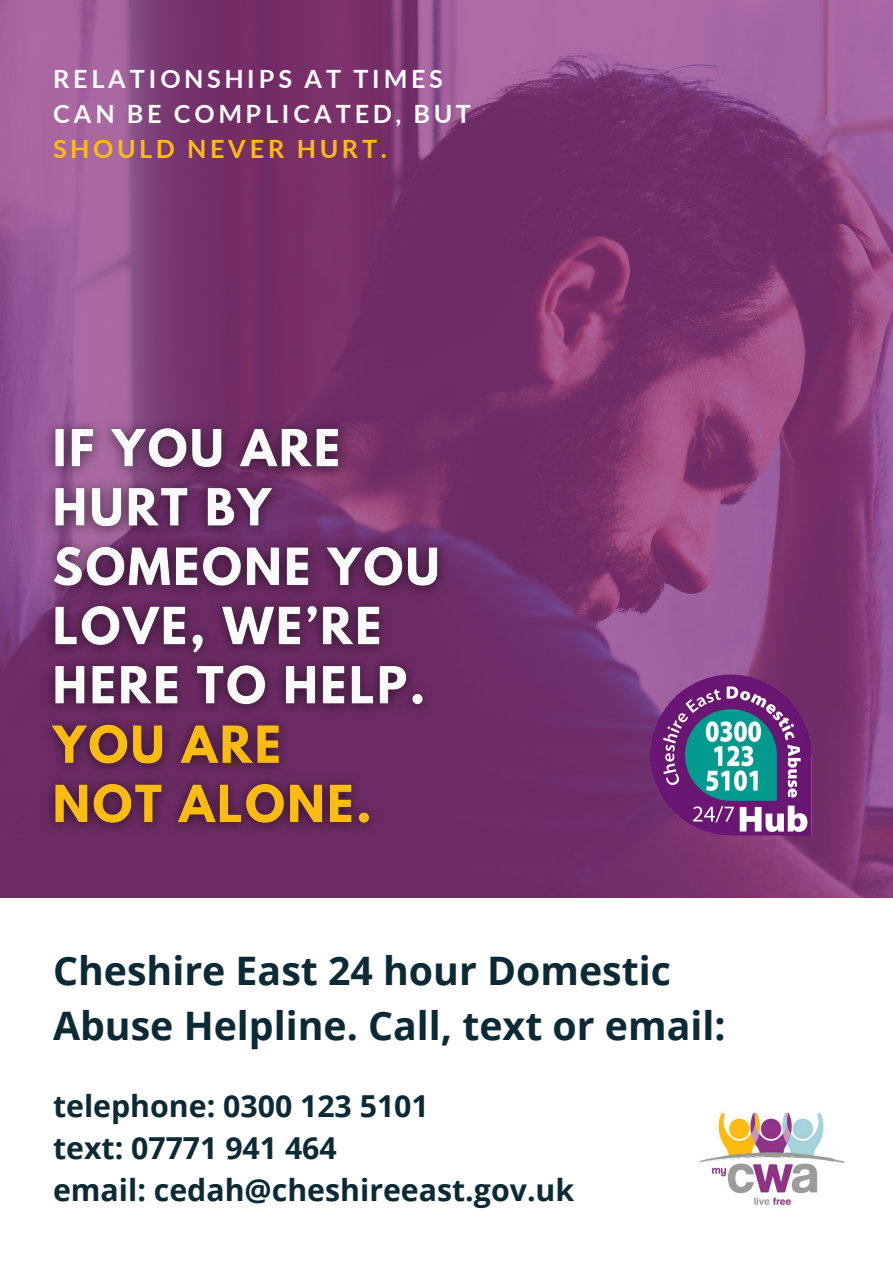
<style>
.page{position:relative;width:893px;height:1263px;background:#fff}
.page>*{position:absolute;margin:0;border:0;box-sizing:border-box;transform-origin:0 0}
.t1{font:700 39.3px/54.6px "Open Sans";color:#0c2a35}
.t2{font:700 30.3px "Open Sans";color:#0c2a35}
.t3{font:700 25.2px/34.9px "Lato";letter-spacing:.145em;color:#fafafa}
.s1{color:#febc11}
</style>
<div class="page">
<img style="left:0;top:0;width:893px;height:898px">
<img style="left:32px;top:408px;width:430px;height:451px">
<img style="left:648px;top:673px;width:164px;height:163px">
<img style="left:698px;top:1112px;width:147px;height:94px">
<p class="t3" style="left:53px;top:61px;width:419px">RELATIONSHIPS AT TIMES<br>CAN BE COMPLICATED, BUT<br><span class="s1">SHOULD NEVER HURT.</span></p>
<p class="t1" style="left:53px;top:943px;width:674px">Cheshire East 24 hour Domestic<br>Abuse Helpline. Call, text or email:</p>
<p class="t2" style="left:53px;top:1084px;width:377px">telephone: 0300 123 5101</p>
<p class="t2" style="left:53px;top:1126px;width:285px">text: 07771 941 464</p>
<p class="t2" style="left:53px;top:1169px;width:523px">email: cedah@cheshireeast.gov.uk</p>
</div>
